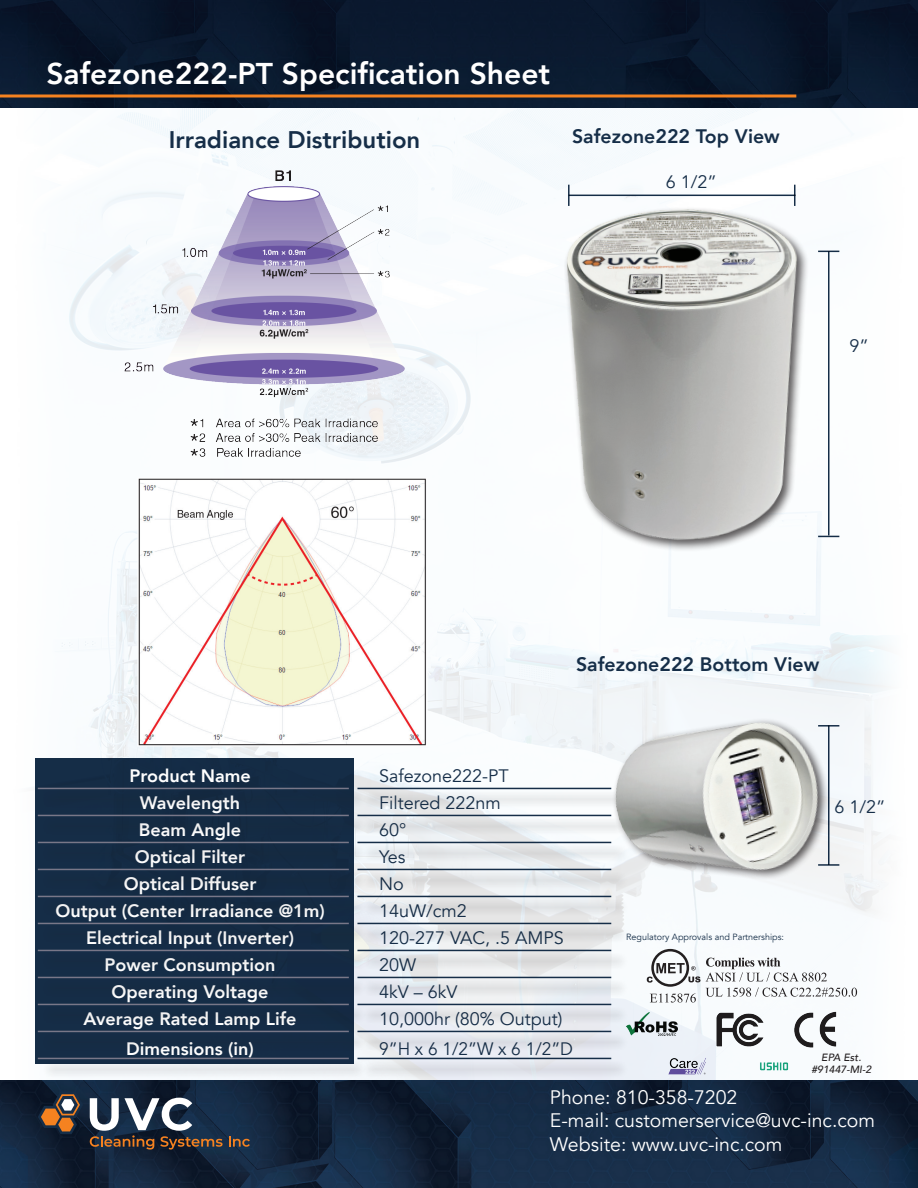
<style>
.page{position:relative;width:918px;height:1188px;background:#fff}
.page>*{position:absolute;margin:0;border:0;box-sizing:border-box;transform-origin:0 0}
.t1{font:800 30px "Avenir";color:#fff}
.t2{font:800 24px "Avenir";color:#162e48}
.t3{font:19.5px/23.4px "Avenir";color:#fff}
.t4{font:800 19.5px "Avenir";color:#162e48}
.t5{font:800 18px "Avenir";color:#fff}
.t6{font:18px "Avenir";color:#162e48}
.t7{font:18px "Avenir";color:#162e48;scale:.96 1}
.t8{font:italic 500 10.5px/12.6px "Avenir";color:#231f20;text-align:center}
.t9{font:9px "Avenir";color:#162e48}
</style>
<div class="page">
<img style="left:35px;top:108px;width:851px;height:972px">
<img style="left:0;top:0;width:918px;height:108px">
<img style="left:0;top:1080px;width:918px;height:108px">
<svg style="left:229px;top:1136px;width:21px;height:11px"></svg>
<svg style="left:38px;top:1092px;width:185px;height:58px;background:#494c54"></svg>
<svg style="left:0;top:94px;width:796px;height:4px;background:#ba6723"></svg>
<svg style="left:36px;top:758px;width:318px;height:306px;background:#192f48"></svg>
<div style="left:41px;top:790px;width:326px;height:18px;background:#142b43"></div>
<hr style="left:38px;top:788px;width:311px;height:1px;background:#787788">
<div style="left:41px;top:817px;width:326px;height:18px;background:#142b43"></div>
<hr style="left:38px;top:815px;width:311px;height:1px;background:#787788">
<div style="left:41px;top:844px;width:326px;height:18px;background:#142a43"></div>
<hr style="left:38px;top:842px;width:311px;height:1px;background:#787788">
<div style="left:41px;top:871px;width:326px;height:18px;background:#142a42"></div>
<hr style="left:38px;top:869px;width:311px;height:1px;background:#787788">
<div style="left:41px;top:898px;width:326px;height:18px;background:#142a43"></div>
<hr style="left:38px;top:896px;width:311px;height:1px;background:#787788">
<div style="left:41px;top:925px;width:326px;height:18px;background:#152b44"></div>
<hr style="left:38px;top:923px;width:311px;height:1px;background:#787788">
<div style="left:41px;top:952px;width:326px;height:18px;background:#152c45"></div>
<hr style="left:38px;top:950px;width:311px;height:1px;background:#787788">
<div style="left:41px;top:979px;width:326px;height:18px;background:#152c44"></div>
<hr style="left:38px;top:977px;width:311px;height:1px;background:#787788">
<div style="left:41px;top:1006px;width:326px;height:18px;background:#152c45"></div>
<hr style="left:38px;top:1004px;width:311px;height:1px;background:#787788">
<div style="left:41px;top:1033px;width:326px;height:18px;background:#152c45"></div>
<hr style="left:38px;top:1031px;width:311px;height:1px;background:#787788">
<div style="left:41px;top:1060px;width:326px;height:18px;background:#231f20;opacity:.5"></div>
<hr style="left:38px;top:1058px;width:311px;height:1px;background:#787788">
<div style="left:361px;top:790px;width:268px;height:18px;background:#231f20;opacity:.5"></div>
<hr style="left:357px;top:788px;width:254px;height:1px;background:#162e48">
<div style="left:361px;top:817px;width:268px;height:18px;background:#231f20;opacity:.5"></div>
<hr style="left:357px;top:815px;width:254px;height:1px;background:#162e48">
<div style="left:361px;top:844px;width:268px;height:18px;background:#231f20;opacity:.5"></div>
<hr style="left:357px;top:842px;width:254px;height:1px;background:#162e48">
<div style="left:361px;top:871px;width:268px;height:18px;background:#231f20;opacity:.5"></div>
<hr style="left:357px;top:869px;width:254px;height:1px;background:#162e48">
<div style="left:361px;top:898px;width:268px;height:18px;background:#231f20;opacity:.5"></div>
<hr style="left:357px;top:896px;width:254px;height:1px;background:#162e48">
<div style="left:361px;top:925px;width:268px;height:18px;background:#231f20;opacity:.5"></div>
<hr style="left:357px;top:923px;width:254px;height:1px;background:#162e48">
<div style="left:361px;top:952px;width:268px;height:18px;background:#231f20;opacity:.5"></div>
<hr style="left:357px;top:950px;width:254px;height:1px;background:#162e48">
<div style="left:361px;top:979px;width:268px;height:18px;background:#e4e8eb"></div>
<hr style="left:357px;top:977px;width:254px;height:1px;background:#162e48">
<div style="left:361px;top:1006px;width:268px;height:18px;background:#e3e5ea"></div>
<hr style="left:357px;top:1004px;width:254px;height:1px;background:#162e48">
<div style="left:361px;top:1033px;width:268px;height:18px;background:#e0e3e9"></div>
<hr style="left:357px;top:1031px;width:254px;height:1px;background:#162e48">
<div style="left:361px;top:1060px;width:268px;height:18px;background:#231f20;opacity:.5"></div>
<hr style="left:357px;top:1058px;width:254px;height:1px;background:#162e48">
<svg style="left:818px;top:251px;width:21px;height:1px"></svg>
<hr style="left:568px;top:185px;width:2px;height:21px;background:#fff">
<svg style="left:818px;top:536px;width:21px;height:1px"></svg>
<svg style="left:794px;top:185px;width:1px;height:19px"></svg>
<hr style="left:828px;top:251px;width:2px;height:285px;background:#fff">
<hr style="left:818px;top:725px;width:21px;height:2px;background:#fff">
<hr style="left:818px;top:864px;width:21px;height:2px;background:#fff">
<hr style="left:569px;top:195px;width:226px;height:1px;background:#fff">
<img style="left:611px;top:1003px;width:282px;height:80px">
<img style="left:131px;top:482px;width:301px;height:272px">
<img style="left:99px;top:143px;width:333px;height:339px">
<div style="left:564px;top:206px;width:246px;height:346px;background:#231f20;opacity:.75"></div>
<img style="left:563px;top:204px;width:246px;height:341px">
<img style="left:601px;top:702px;width:234px;height:198px">
<div style="left:651px;top:949px;width:38px;height:38px;border:3px solid #231f20;border-radius:50%"></div>
<svg style="left:647px;top:958px;width:210px;height:45px"></svg>
<h1 class="t1" style="left:46px;top:50px;width:505px">Safezone222-PT Specification Sheet</h1>
<h2 class="t2" style="left:169px;top:121px;width:253px">Irradiance Distribution</h2>
<p class="t4" style="left:572px;top:121px;width:209px">Safezone222 Top View</p>
<p class="t6" style="left:666px;top:171px;width:53px">6 1/2”</p>
<p class="t6" style="left:849px;top:335px;width:21px">9”</p>
<p class="t4" style="left:576px;top:649px;width:245px">Safezone222 Bottom View</p>
<p class="t5" style="left:129px;top:761px;width:123px">Product Name</p>
<p class="t6" style="left:379px;top:765px;width:131px">Safezone222-PT</p>
<p class="t5" style="left:140px;top:788px;width:102px">Wavelength</p>
<p class="t6" style="left:379px;top:792px;width:123px">Filtered 222nm</p>
<p class="t5" style="left:139px;top:815px;width:104px">Beam Angle</p>
<p class="t6" style="left:379px;top:819px;width:29px">60°</p>
<p class="t5" style="left:135px;top:842px;width:112px">Optical Filter</p>
<p class="t6" style="left:379px;top:846px;width:28px">Yes</p>
<p class="t5" style="left:124px;top:869px;width:134px">Optical Diffuser</p>
<p class="t6" style="left:379px;top:873px;width:26px">No</p>
<p class="t5" style="left:55px;top:896px;width:271px">Output (Center Irradiance @1m)</p>
<p class="t6" style="left:379px;top:900px;width:89px">14uW/cm2</p>
<p class="t5" style="left:86px;top:923px;width:210px">Electrical Input (Inverter)</p>
<p class="t6" style="left:379px;top:927px;width:186px">120-277 VAC, .5 AMPS</p>
<p class="t5" style="left:105px;top:950px;width:172px">Power Consumption</p>
<p class="t6" style="left:379px;top:954px;width:39px">20W</p>
<p class="t5" style="left:112px;top:977px;width:159px">Operating Voltage</p>
<p class="t6" style="left:379px;top:981px;width:80px">4kV – 6kV</p>
<p class="t5" style="left:84px;top:1004px;width:215px">Average Rated Lamp Life</p>
<p class="t6" style="left:379px;top:1008px;width:185px">10,000hr (80% Output)</p>
<p class="t5" style="left:126px;top:1034px;width:129px">Dimensions (in)</p>
<p class="t7" style="left:379px;top:1038px;width:204px">9”H x 6 1/2”W x 6 1/2”D</p>
<p class="t6" style="left:834px;top:796px;width:53px">6 1/2”</p>
<p class="t9" style="left:626px;top:931px;width:159px">Regulatory Approvals and Partnerships:</p>
<p class="t8" style="left:811px;top:1051px;width:61px">EPA Est. #91447-MI-2</p>
<p class="t3" style="left:550px;top:1086px;width:327px">Phone: 810-358-7202<br>E-mail: customerservice@uvc-inc.com<br>Website: www.uvc-inc.com</p>
</div>
